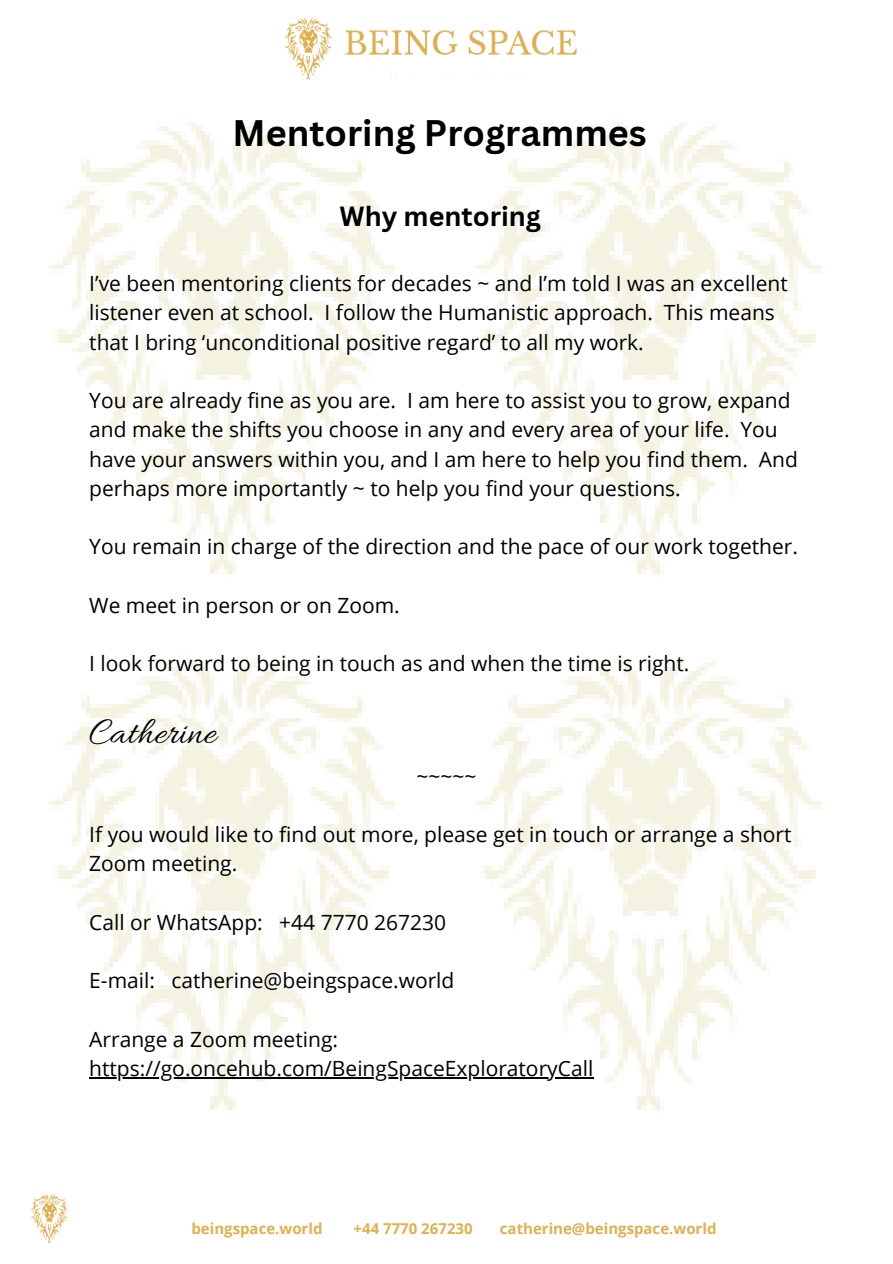
<style>
.page{position:relative;width:893px;height:1264px;background:#fff}
.page>*{position:absolute;margin:0;border:0;box-sizing:border-box;transform-origin:0 0}
.t1{font:39px "Allura";color:#000}
.t2{font:700 36px "Canva Sans";color:#000}
.t3{font:700 27px "Canva Sans";color:#000}
.t4{font:21px/29.2px "Open Sans";color:#000}
.t5{font:700 15px "Open Sans";color:#e0b050}
</style>
<div class="page">
<img style="left:50px;top:122px;width:344px;height:452px">
<img style="left:50px;top:658px;width:364px;height:452px">
<img style="left:476px;top:122px;width:345px;height:452px">
<img style="left:476px;top:658px;width:345px;height:452px">
<img style="left:284px;top:18px;width:293px;height:62px">
<img style="left:30px;top:1194px;width:38px;height:49px">
<hr style="left:89px;top:1077px;width:504px;height:1px;background:#000">
<p class="t2" style="left:233px;top:107px;width:415px">Mentoring Programmes</p>
<p class="t3" style="left:339px;top:197px;width:203px">Why mentoring</p>
<p class="t4" style="left:89px;top:268px;width:700px">I’ve been mentoring clients for decades ~ and I’m told I was an excellent listener even at school. I follow the Humanistic approach. This means that I bring ‘unconditional positive regard’ to all my work.</p>
<p class="t4" style="left:89px;top:385px;width:710px">You are already fine as you are. I am here to assist you to grow, expand and make the shifts you choose in any and every area of your life. You have your answers within you, and I am here to help you find them. And perhaps more importantly ~ to help you find your questions.</p>
<p class="t4" style="left:89px;top:531px;width:710px">You remain in charge of the direction and the pace of our work together.</p>
<p class="t4" style="left:89px;top:590px;width:312px">We meet in person or on Zoom.</p>
<p class="t4" style="left:89px;top:648px;width:601px">I look forward to being in touch as and when the time is right.</p>
<p class="t1" style="left:89px;top:711px;width:129px">Catherine</p>
<p class="t4" style="left:416px;top:761px;width:61px">~~~~~</p>
<p class="t4" style="left:89px;top:819px;width:703px">If you would like to find out more, please get in touch or arrange a short<br>Zoom meeting.</p>
<p class="t4" style="left:89px;top:907px;width:358px">Call or WhatsApp: +44 7770 267230</p>
<p class="t4" style="left:89px;top:965px;width:366px">E-mail: catherine@beingspace.world</p>
<p class="t4" style="left:89px;top:1024px;width:505px">Arrange a Zoom meeting: https://go.oncehub.com/BeingSpaceExploratoryCall</p>
<p class="t5" style="left:191px;top:1218px;width:132px">beingspace.world</p>
<p class="t5" style="left:353px;top:1218px;width:120px">+44 7770 267230</p>
<p class="t5" style="left:500px;top:1218px;width:218px">catherine@beingspace.world</p>
</div>
